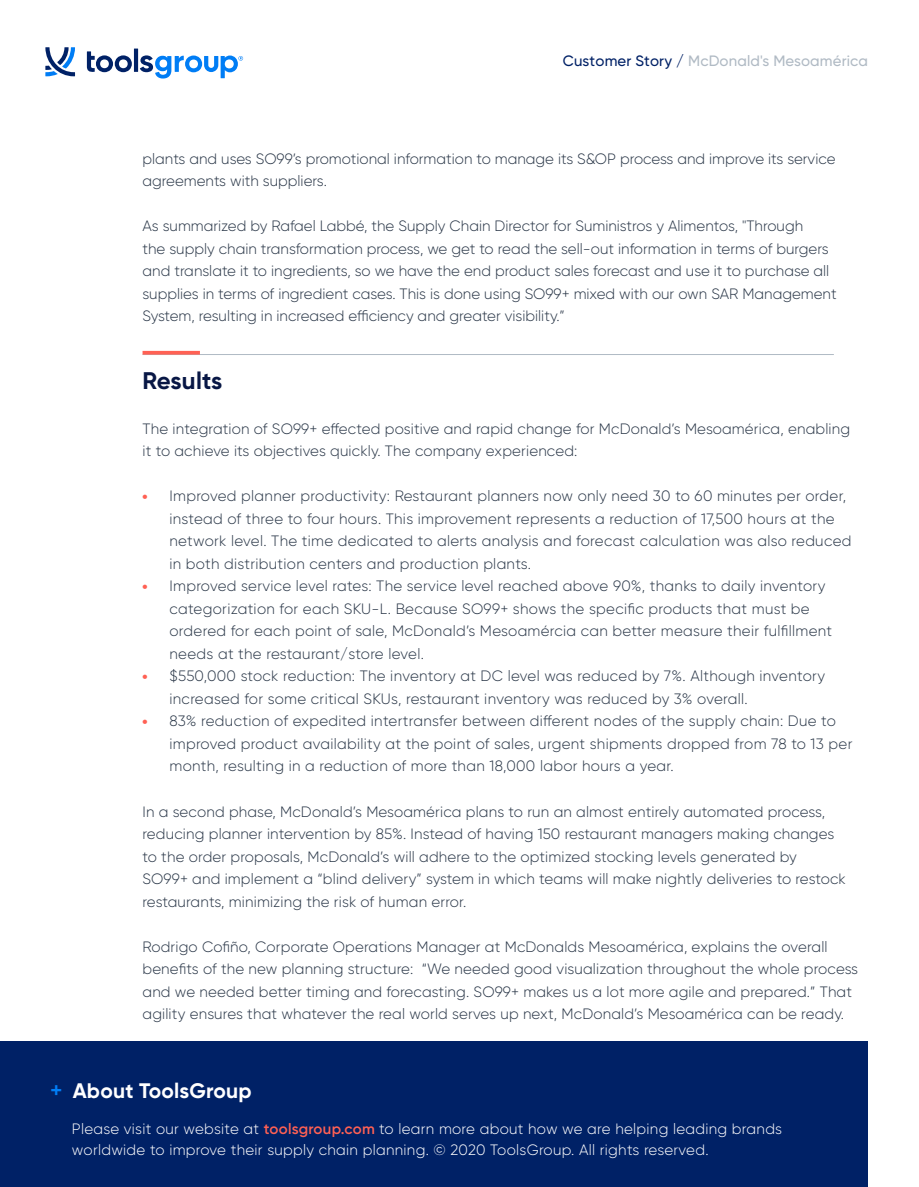
<style>
.page{position:relative;width:919px;height:1187px;background:#fff}
.page>*{position:absolute;margin:0;border:0;box-sizing:border-box;transform-origin:0 0}
.t1{font:700 24px "Gilroy";color:#081745}
.t2{font:700 21px "Gilroy";letter-spacing:.01em;color:#fff}
.t3{font:300 15px/22.5px "Gilroy";letter-spacing:.01em;color:#293647}
.t4{font:300 15px/21px "Gilroy";letter-spacing:.02em;color:#fff}
.t5{font:500 15px "Gilroy";letter-spacing:.01em;color:#b0bac4}
.s1{color:#002166}
.s2{font-weight:800;font-size:12px;color:#ff6154}
.s3{font-weight:600;font-size:22.5px;color:#007df5}
.s4{font-weight:600;color:#ff6154}
</style>
<div class="page">
<div style="left:0;top:1041px;width:867px;height:145px;background:#002166"></div>
<svg style="left:87px;top:51px;width:45px;height:21px"></svg>
<hr style="left:134px;top:49px;width:4px;height:23px;background:#002166">
<svg style="left:45px;top:47px;width:30px;height:29px"></svg>
<svg style="left:140px;top:55px;width:103px;height:23px"></svg>
<hr style="left:142px;top:354px;width:691px;height:1px;background:#b0bac4">
<hr style="left:142px;top:351px;width:58px;height:3px;background:#ff6154">
<p class="t5" style="left:562px;top:52px;width:306px"><span class="s1">Customer Story /</span> McDonald's Mesoamérica</p>
<p class="t3" style="left:142px;top:147px;width:694px">plants and uses SO99’s promotional information to manage its S&amp;OP process and improve its service agreements with suppliers.</p>
<p class="t3" style="left:142px;top:214px;width:695px">As summarized by Rafael Labbé, the Supply Chain Director for Suministros y Alimentos, "Through<br>the supply chain transformation process, we get to read the sell-out information in terms of burgers and translate it to ingredients, so we have the end product sales forecast and use it to purchase all supplies in terms of ingredient cases. This is done using SO99+ mixed with our own SAR Management System, resulting in increased efficiency and greater visibility.”</p>
<h1 class="t1" style="left:142px;top:365px;width:81px">Results</h1>
<p class="t3" style="left:142px;top:417px;width:709px">The integration of SO99+ effected positive and rapid change for McDonald’s Mesoamérica, enabling it to achieve its objectives quickly. The company experienced:</p>
<p class="t3" style="left:169px;top:484px;width:683px;text-indent:-27px"><span class="s2">•</span> Improved planner productivity: Restaurant planners now only need 30 to 60 minutes per order, instead of three to four hours. This improvement represents a reduction of 17,500 hours at the network level. The time dedicated to alerts analysis and forecast calculation was also reduced in both distribution centers and production plants.</p>
<p class="t3" style="left:169px;top:574px;width:664px;text-indent:-27px"><span class="s2">•</span> Improved service level rates: The service level reached above 90%, thanks to daily inventory categorization for each SKU-L. Because SO99+ shows the specific products that must be ordered for each point of sale, McDonald’s Mesoamércia can better measure their fulfillment needs at the restaurant/store level.</p>
<p class="t3" style="left:169px;top:664px;width:657px;text-indent:-27px"><span class="s2">•</span> $550,000 stock reduction: The inventory at DC level was reduced by 7%. Although inventory increased for some critical SKUs, restaurant inventory was reduced by 3% overall.</p>
<p class="t3" style="left:169px;top:709px;width:684px;text-indent:-27px"><span class="s2">•</span> 83% reduction of expedited intertransfer between different nodes of the supply chain: Due to improved product availability at the point of sales, urgent shipments dropped from 78 to 13 per month, resulting in a reduction of more than 18,000 labor hours a year.</p>
<p class="t3" style="left:142px;top:799px;width:704px">In a second phase, McDonald’s Mesoamérica plans to run an almost entirely automated process, reducing planner intervention by 85%. Instead of having 150 restaurant managers making changes to the order proposals, McDonald’s will adhere to the optimized stocking levels generated by SO99+ and implement a “blind delivery” system in which teams will make nightly deliveries to restock restaurants, minimizing the risk of human error.</p>
<p class="t3" style="left:142px;top:934px;width:717px">Rodrigo Cofiño, Corporate Operations Manager at McDonalds Mesoamérica, explains the overall benefits of the new planning structure: “We needed good visualization throughout the whole process and we needed better timing and forecasting. SO99+ makes us a lot more agile and prepared.” That agility ensures that whatever the real world serves up next, McDonald’s Mesoamérica can be ready.</p>
<h2 class="t2" style="left:50px;top:1077px;width:203px"><span class="s3">+</span> About ToolsGroup</h2>
<p class="t4" style="left:72px;top:1118px;width:711px">Please visit our website at <span class="s4">toolsgroup.com</span> to learn more about how we are helping leading brands worldwide to improve their supply chain planning. © 2020 ToolsGroup. All rights reserved.</p>
</div>
